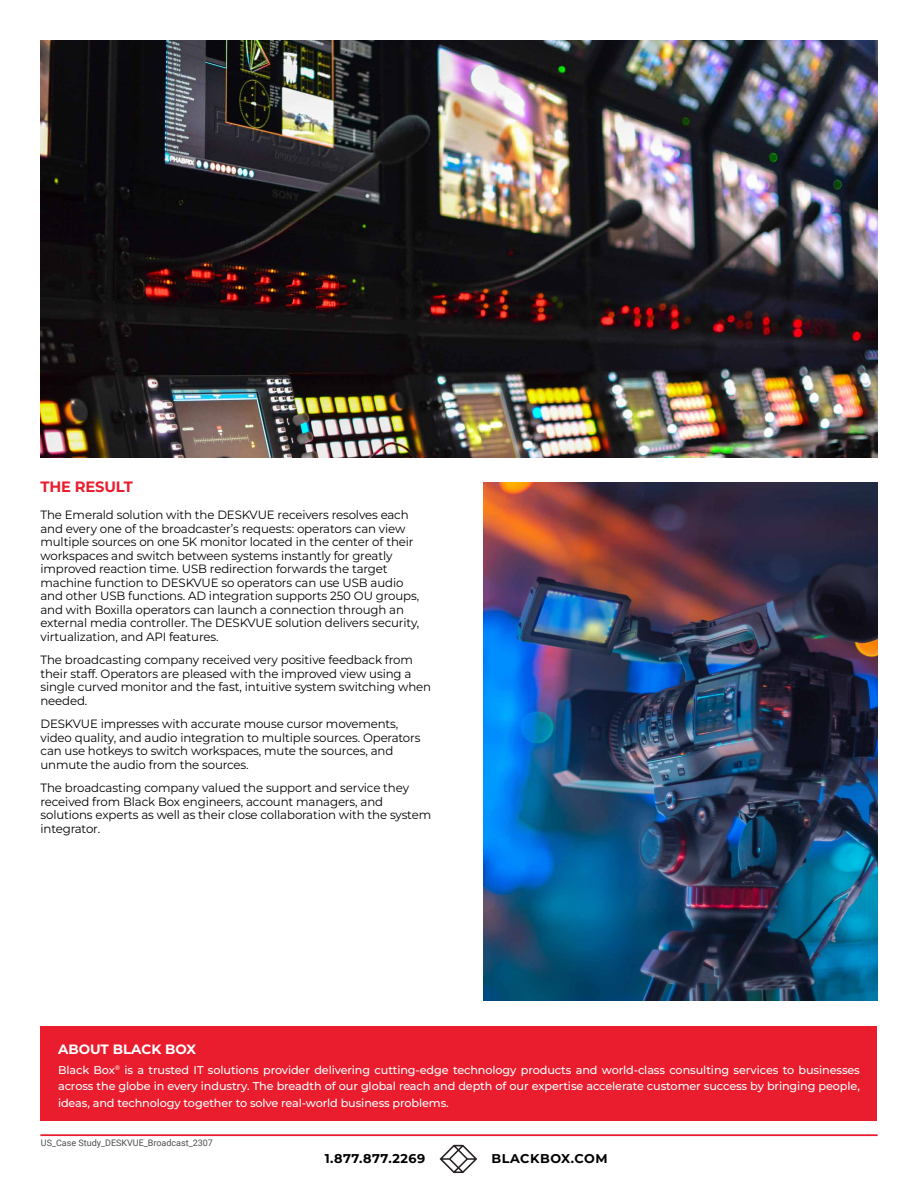
<style>
.page{position:relative;width:918px;height:1188px;background:#fff}
.page>*{position:absolute;margin:0;border:0;box-sizing:border-box;transform-origin:0 0}
.t1{font:700 15px "Montserrat";letter-spacing:-.01em;color:#e91d2d}
.t2{font:700 13.5px "Montserrat";color:#fff}
.t3{font:700 12.75px "Montserrat";letter-spacing:.04em;color:#000101}
.t4{font:700 12.75px "Montserrat";letter-spacing:.04em;color:#000}
.t5{font:12px/13.5px "Montserrat";letter-spacing:-.01em;color:#000}
.t6{font:500 11.25px/16.5px "Montserrat";letter-spacing:-.01em;color:#fff;text-align:justify}
.t7{font:9px "Roboto";color:#4d4d4d}
</style>
<div class="page">
<hr style="left:40px;top:1134px;width:838px;height:2px;background:#e91d2d">
<svg style="left:440px;top:1145px;width:37px;height:28px"></svg>
<img style="left:40px;top:40px;width:838px;height:417px">
<img style="left:483px;top:483px;width:395px;height:518px">
<div style="left:40px;top:1026px;width:838px;height:94px;background:#e91d2d"></div>
<p class="t1" style="left:40px;top:477px;width:94px">THE RESULT</p>
<p class="t5" style="left:40px;top:508px;width:380px">The Emerald solution with the DESKVUE receivers resolves each and every one of the broadcaster’s requests: operators can view multiple sources on one 5K monitor located in the center of their workspaces and switch between systems instantly for greatly improved reaction time. USB redirection forwards the target machine function to DESKVUE so operators can use USB audio and other USB functions. AD integration supports 250 OU groups, and with Boxilla operators can launch a connection through an external media controller. The DESKVUE solution delivers security, virtualization, and API features.</p>
<p class="t5" style="left:40px;top:653px;width:392px">The broadcasting company received very positive feedback from their staff. Operators are pleased with the improved view using a single curved monitor and the fast, intuitive system switching when needed.</p>
<p class="t5" style="left:40px;top:717px;width:382px">DESKVUE impresses with accurate mouse cursor movements, video quality, and audio integration to multiple sources. Operators can use hotkeys to switch workspaces, mute the sources, and unmute the audio from the sources.</p>
<p class="t5" style="left:40px;top:781px;width:392px">The broadcasting company valued the support and service they received from Black Box engineers, account managers, and solutions experts as well as their close collaboration with the system integrator.</p>
<p class="t2" style="left:58px;top:1040px;width:140px">ABOUT BLACK BOX</p>
<p class="t6" style="left:58px;top:1061px;width:803px">Black Box<sup>®</sup> is a trusted IT solutions provider delivering cutting-edge technology products and world-class consulting services to businesses across the globe in every industry. The breadth of our global reach and depth of our expertise accelerate customer success by bringing people, ideas, and technology together to solve real-world business problems.</p>
<p class="t7" style="left:41px;top:1136px;width:174px">US_Case Study_DESKVUE_Broadcast_2307</p>
<p class="t3" style="left:325px;top:1150px;width:102px">1.877.877.2269</p>
<p class="t4" style="left:492px;top:1150px;width:118px">BLACKBOX.COM</p>
</div>
